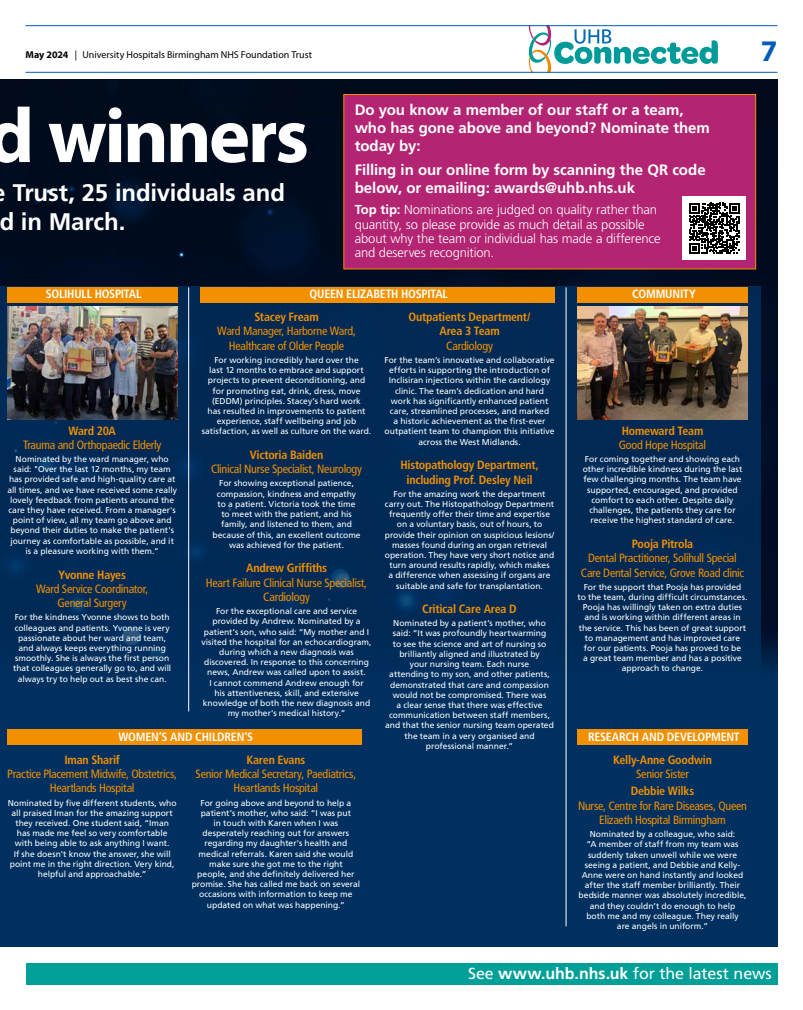
<style>
.page{position:relative;width:803px;height:1010px;background:#fff}
.page>*{position:absolute;margin:0;border:0;box-sizing:border-box;transform-origin:0 0}
.t1{font:700 78px "Myriad Pro";letter-spacing:-.035em;color:#fff}
.t2{font:700 30px "Myriad Pro";color:#005cb9}
.t3{font:700 24px/28.8px "Frutiger LT Pro";letter-spacing:-.01em;color:#fff}
.t4{font:16px "Frutiger LT Pro";letter-spacing:-.005em;color:#fff}
.t5{font:700 15px/18px "Frutiger LT Pro";letter-spacing:-.005em;color:#fff}
.t6{font:300 13px/15.6px "Frutiger LT Pro";letter-spacing:-.01em;color:#fff}
.t7{font:condensed 12px/14.4px "Frutiger LT Pro";letter-spacing:-.025em;color:#f39000;text-align:center}
.t8{font:700 condensed 12px/14.4px "Frutiger LT Pro";letter-spacing:-.02em;color:#f39000;text-align:center}
.t9{font:700 condensed 12px "Frutiger LT Pro";letter-spacing:-.02em;color:#fff}
.t10{font:10px "Myriad Pro";color:#000}
.t11{font:8.5px/10.2px "Frutiger LT Pro";color:#fff;text-align:center}
.s1{font-weight:700}
.s2{font-family:"Frutiger LT Pro";font-weight:300}
</style>
<div class="page">
<svg style="left:528px;top:26px;width:189px;height:46px"></svg>
<div style="left:26px;top:963px;width:751px;height:21px;background:#009f98"></div>
<hr style="left:26px;top:72px;width:751px;height:1px;background:#005cb9">
<hr style="left:26px;top:25px;width:751px;height:1px;background:#005cb9">
<div style="left:0;top:79px;width:777px;height:867px;background:#00305f"></div>
<img style="left:0;top:79px;width:777px;height:590px">
<div style="left:0;top:286px;width:760px;height:640px;background:#00305f"></div>
<div style="left:343px;top:94px;width:412px;height:175px;background:#b32572;border:1px solid #f39000"></div>
<div style="left:682px;top:196px;width:63px;height:63px;background:#fff"></div>
<svg style="left:689px;top:203px;width:50px;height:50px"></svg>
<div style="left:7px;top:729px;width:354px;height:15px;background:#f39000"></div>
<div style="left:200px;top:287px;width:354px;height:15px;background:#f39000"></div>
<img style="left:7px;top:306px;width:170px;height:114px">
<div style="left:7px;top:287px;width:170px;height:15px;background:#f39000"></div>
<div style="left:577px;top:729px;width:170px;height:15px;background:#f39000"></div>
<img style="left:577px;top:306px;width:170px;height:114px">
<div style="left:577px;top:287px;width:170px;height:15px;background:#f39000"></div>
<hr style="left:188px;top:287px;width:1px;height:424px;background:#fff">
<hr style="left:565px;top:287px;width:1px;height:639px;background:#fff">
<p class="t10" style="left:26px;top:49px;width:288px"><span class="s1">May 2024</span> <span class="s2">|</span> University Hospitals Birmingham NHS Foundation Trust</p>
<h2 class="t2" style="left:760px;top:32px;width:18px">7</h2>
<h1 class="t1" style="left:-12px;top:85px;width:322px">d winners</h1>
<h3 class="t3" style="left:0;top:178px;width:287px;text-indent:13px">Trust, 25 individuals and d in March.</h3>
<h3 class="t5" style="left:354px;top:101px;width:356px">Do you know a member of our staff or a team, who has gone above and beyond? Nominate them today by:</h3>
<h3 class="t5" style="left:354px;top:160px;width:352px">Filling in our online form by scanning the QR code below, or emailing: awards@uhb.nhs.uk</h3>
<h3 class="t6" style="left:354px;top:201px;width:304px"><span class="s1">Top tip:</span> Nominations are judged on quality rather than quantity, so please provide as much detail as possible</h3>
<h3 class="t6" style="left:354px;top:232px;width:307px;line-height:14px">about why the team or individual has made a difference and deserves recognition.</h3>
<h3 class="t9" style="left:46px;top:287px;width:97px">SOLIHULL HOSPITAL</h3>
<h3 class="t9" style="left:309px;top:287px;width:140px">QUEEN ELIZABETH HOSPITAL</h3>
<h3 class="t8" style="left:68px;top:423px;width:49px">Ward 20A</h3>
<h3 class="t7" style="left:23px;top:437px;width:140px">Trauma and Orthopaedic Elderly</h3>
<p class="t11" style="left:7px;top:454px;width:171px">Nominated by the ward manager, who said: "Over the last 12 months, my team has provided safe and high-quality care at all times, and we have received some really lovely feedback from patients around the care they have received. From a manager's point of view, all my team go above and beyond their duties to make the patient's journey as comfortable as possible, and it is a pleasure working with them.”</p>
<h3 class="t8" style="left:58px;top:567px;width:69px">Yvonne Hayes</h3>
<h3 class="t7" style="left:36px;top:581px;width:114px">Ward Service Coordinator,<br>General Surgery</h3>
<p class="t11" style="left:13px;top:612px;width:160px">For the kindness Yvonne shows to both colleagues and patients. Yvonne is very passionate about her ward and team, and always keeps everything running smoothly. She is always the first person that colleagues generally go to, and will always try to help out as best she can.</p>
<h3 class="t8" style="left:254px;top:309px;width:66px">Stacey Fream</h3>
<h3 class="t7" style="left:217px;top:324px;width:140px">Ward Manager, Harborne Ward,<br>Healthcare of Older People</h3>
<p class="t11" style="left:202px;top:355px;width:171px">For working incredibly hard over the<br>last 12 months to embrace and support projects to prevent deconditioning, and for promoting eat, drink, dress, move (EDDM) principles. Stacey’s hard work<br>has resulted in improvements to patient experience, staff wellbeing and job satisfaction, as well as culture on the ward.</p>
<h3 class="t8" style="left:250px;top:447px;width:75px">Victoria Baiden</h3>
<h3 class="t7" style="left:211px;top:462px;width:153px">Clinical Nurse Specialist, Neurology</h3>
<p class="t11" style="left:212px;top:478px;width:150px">For showing exceptional patience, compassion, kindness and empathy to a patient. Victoria took the time to meet with the patient, and his family, and listened to them, and because of this, an excellent outcome was achieved for the patient.</p>
<h3 class="t8" style="left:246px;top:561px;width:82px">Andrew Griffiths</h3>
<h3 class="t7" style="left:206px;top:575px;width:163px">Heart Failure Clinical Nurse Specialist,<br>Cardiology</h3>
<p class="t11" style="left:201px;top:606px;width:171px">For the exceptional care and service provided by Andrew. Nominated by a patient’s son, who said: “My mother and I visited the hospital for an echocardiogram, during which a new diagnosis was discovered. In response to this concerning news, Andrew was called upon to assist.<br>I cannot commend Andrew enough for<br>his attentiveness, skill, and extensive knowledge of both the new diagnosis and my mother's medical history.”</p>
<h3 class="t9" style="left:118px;top:729px;width:136px">WOMEN’S AND CHILDREN’S</h3>
<h3 class="t8" style="left:64px;top:752px;width:57px">Iman Sharif</h3>
<h3 class="t7" style="left:7px;top:766px;width:171px">Practice Placement Midwife, Obstetrics,<br>Heartlands Hospital</h3>
<p class="t11" style="left:8px;top:797px;width:170px">Nominated by five different students, who all praised Iman for the amazing support they received. One student said, “Iman<br>has made me feel so very comfortable with being able to ask anything I want.<br>If she doesn't know the answer, she will point me in the right direction. Very kind, helpful and approachable.”</p>
<h3 class="t8" style="left:246px;top:752px;width:60px">Karen Evans</h3>
<h3 class="t7" style="left:195px;top:766px;width:162px">Senior Medical Secretary, Paediatrics,<br>Heartlands Hospital</h3>
<p class="t11" style="left:191px;top:797px;width:170px">For going above and beyond to help a patient’s mother, who said: “I was put<br>in touch with Karen when I was desperately reaching out for answers regarding my daughter's health and medical referrals. Karen said she would make sure she got me to the right<br>people, and she definitely delivered her promise. She has called me back on several occasions with information to keep me updated on what was happening.”</p>
<h3 class="t8" style="left:408px;top:309px;width:123px">Outpatients Department/<br>Area 3 Team</h3>
<h3 class="t7" style="left:446px;top:338px;width:48px">Cardiology</h3>
<p class="t11" style="left:384px;top:355px;width:172px">For the team’s innovative and collaborative efforts in supporting the introduction of Inclisiran injections within the cardiology clinic. The team’s dedication and hard work has significantly enhanced patient care, streamlined processes, and marked<br>a historic achievement as the first-ever outpatient team to champion this initiative across the West Midlands.</p>
<h3 class="t8" style="left:400px;top:458px;width:140px">Histopathology Department, including Prof. Desley Neil</h3>
<p class="t11" style="left:384px;top:488px;width:171px">For the amazing work the department carry out. The Histopathology Department frequently offer their time and expertise on a voluntary basis, out of hours, to provide their opinion on suspicious lesions/ masses found during an organ retrieval operation. They have very short notice and turn around results rapidly, which makes<br>a difference when assessing if organs are suitable and safe for transplantation.</p>
<h3 class="t8" style="left:422px;top:601px;width:96px">Critical Care Area D</h3>
<p class="t11" style="left:385px;top:618px;width:170px">Nominated by a patient’s mother, who said: “It was profoundly heartwarming<br>to see the science and art of nursing so brilliantly aligned and illustrated by<br>your nursing team. Each nurse<br>attending to my son, and other patients, demonstrated that care and compassion would not be compromised. There was<br>a clear sense that there was effective communication between staff members, and that the senior nursing team operated the team in a very organised and professional manner.”</p>
<h3 class="t9" style="left:632px;top:287px;width:65px">COMMUNITY</h3>
<h3 class="t8" style="left:621px;top:423px;width:83px">Homeward Team</h3>
<h3 class="t7" style="left:618px;top:437px;width:89px">Good Hope Hospital</h3>
<p class="t11" style="left:582px;top:454px;width:161px">For coming together and showing each other incredible kindness during the last few challenging months. The team have supported, encouraged, and provided comfort to each other. Despite daily challenges, the patients they care for receive the highest standard of care.</p>
<h3 class="t8" style="left:631px;top:536px;width:63px">Pooja Pitrola</h3>
<h3 class="t7" style="left:580px;top:551px;width:165px">Dental Practitioner, Solihull Special<br>Care Dental Service, Grove Road clinic</h3>
<p class="t11" style="left:577px;top:581px;width:171px">For the support that Pooja has provided<br>to the team, during difficult circumstances.<br>Pooja has willingly taken on extra duties and is working within different areas in the service. This has been of great support to management and has improved care<br>for our patients. Pooja has proved to be<br>a great team member and has a positive approach to change.</p>
<h3 class="t9" style="left:588px;top:729px;width:153px">RESEARCH AND DEVELOPMENT</h3>
<h3 class="t8" style="left:613px;top:752px;width:100px">Kelly-Anne Goodwin</h3>
<h3 class="t7" style="left:636px;top:766px;width:54px">Senior Sister</h3>
<h3 class="t8" style="left:630px;top:783px;width:65px">Debbie Wilks</h3>
<h3 class="t7" style="left:577px;top:798px;width:170px">Nurse, Centre for Rare Diseases, Queen<br>Elizaeth Hospital Birmingham</h3>
<p class="t11" style="left:578px;top:828px;width:169px">Nominated by a colleague, who said:<br>“A member of staff from my team was suddenly taken unwell while we were seeing a patient, and Debbie and Kelly-Anne were on hand instantly and looked after the staff member brilliantly. Their bedside manner was absolutely incredible, and they couldn’t do enough to help<br>both me and my colleague. They really<br>are angels in uniform.”</p>
<h3 class="t4" style="left:468px;top:963px;width:305px">See <span class="s1">www.uhb.nhs.uk</span> for the latest news</h3>
</div>
